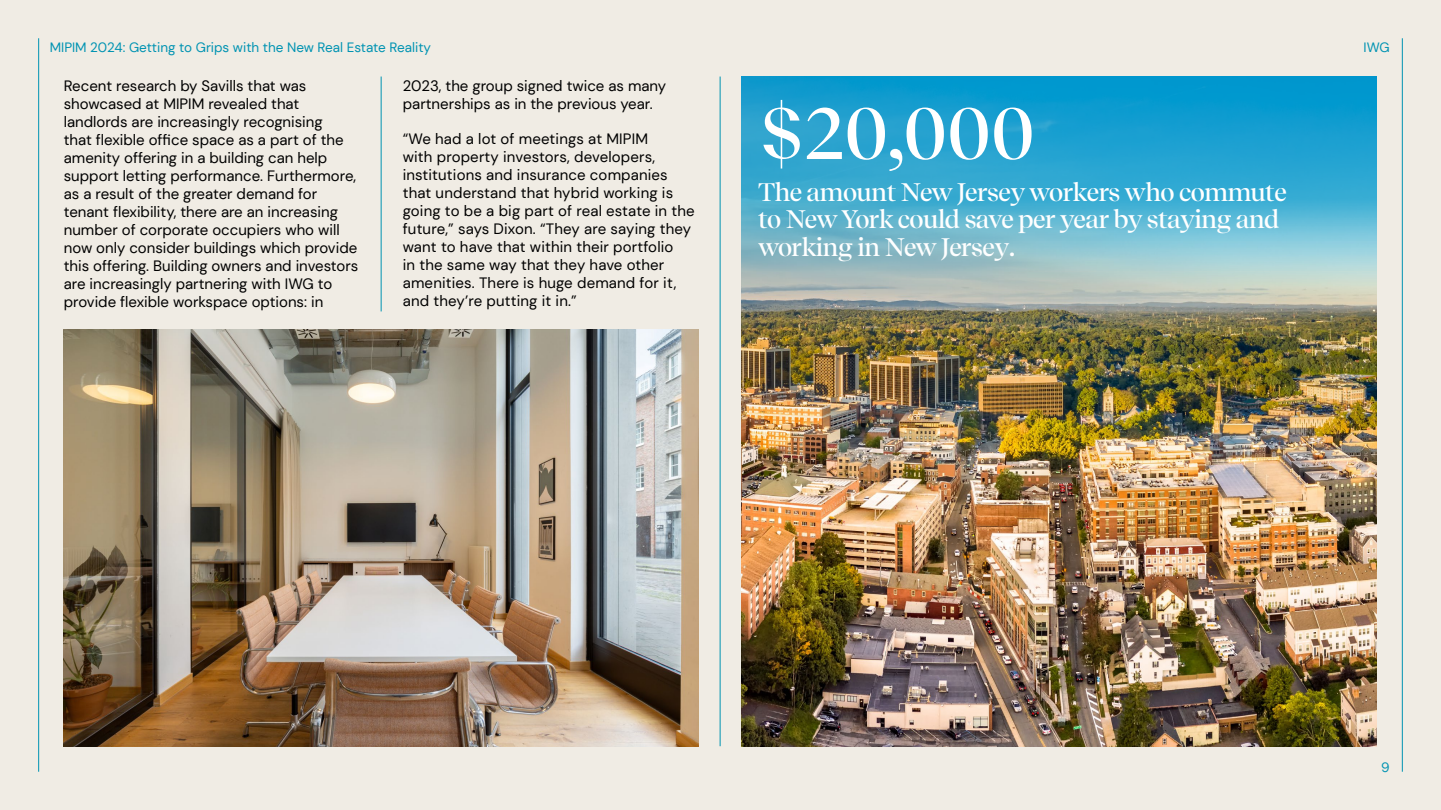
<style>
.page{position:relative;width:1441px;height:810px;background:#fff}
.page>*{position:absolute;margin:0;border:0;box-sizing:border-box;transform-origin:0 0}
.t1{font:500 73.5px "Recife Display";color:#fff}
.t2{font:500 25.35px/27.6px "Recife Display";letter-spacing:-.02em;color:#fff}
.t3{font:15px/18px "DM Sans";color:#000}
.t4{font:13.5px "DM Sans";color:#0093b2}
</style>
<div class="page">
<div style="left:0;top:0;width:1440px;height:810px;background:#f0ece4"></div>
<hr style="left:38px;top:38px;width:1px;height:734px;background:#0093b2">
<hr style="left:1401px;top:38px;width:1px;height:734px;background:#0093b2">
<hr style="left:381px;top:77px;width:1px;height:234px;background:#0093b2">
<hr style="left:719px;top:77px;width:1px;height:669px;background:#0093b2">
<img style="left:63px;top:330px;width:635px;height:416px">
<img style="left:741px;top:302px;width:635px;height:444px">
<svg style="left:741px;top:77px;width:635px;height:225px;background:#50aecd"></svg>
<p class="t4" style="left:50px;top:39px;width:383px">MIPIM 2024: Getting to Grips with the New Real Estate Reality</p>
<p class="t4" style="left:1363px;top:39px;width:28px">IWG</p>
<p class="t3" style="left:64px;top:77px;width:296px">Recent research by Savills that was showcased at MIPIM revealed that landlords are increasingly recognising<br>that flexible office space as a part of the amenity offering in a building can help support letting performance. Furthermore, as a result of the greater demand for tenant flexibility, there are an increasing number of corporate occupiers who will now only consider buildings which provide this offering. Building owners and investors are increasingly partnering with IWG to provide flexible workspace options: in</p>
<p class="t3" style="left:403px;top:77px;width:265px">2023, the group signed twice as many partnerships as in the previous year.</p>
<p class="t3" style="left:403px;top:130px;width:293px">“We had a lot of meetings at MIPIM<br>with property investors, developers, institutions and insurance companies that understand that hybrid working is going to be a big part of real estate in the future,” says Dixon. “They are saying they want to have that within their portfolio<br>in the same way that they have other amenities. There is huge demand for it, and they’re putting it in.”</p>
<h1 class="t1" style="left:758px;top:80px;width:279px">$20,000</h1>
<h2 class="t2" style="left:758px;top:177px;width:530px">The amount New Jersey workers who commute to New York could save per year by staying and working in New Jersey.</h2>
<p class="t4" style="left:1380px;top:759px;width:10px">9</p>
</div>
